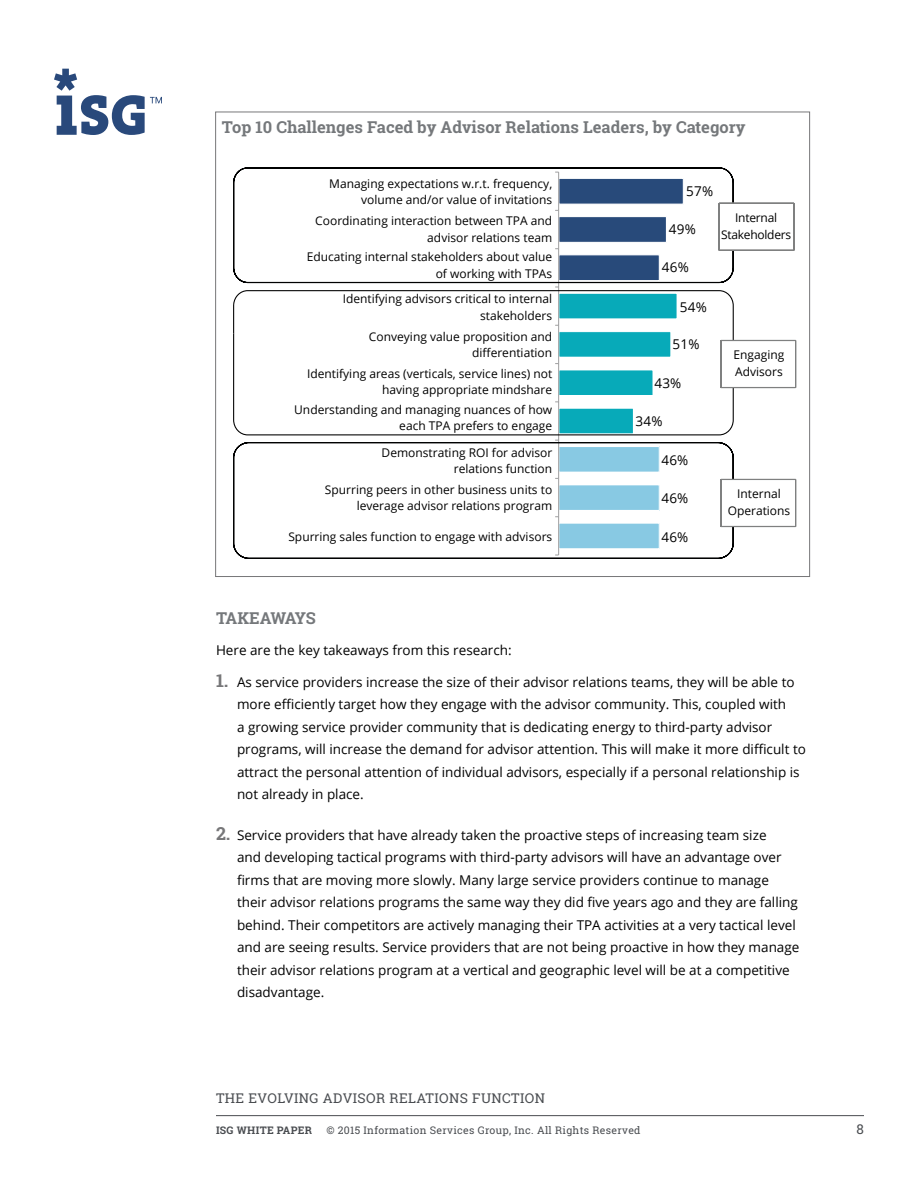
<style>
.page{position:relative;width:918px;height:1188px;background:#fff}
.page>*{position:absolute;margin:0;border:0;box-sizing:border-box;transform-origin:0 0}
.t1{font:700 16.5px "Roboto Slab";color:#75787b}
.t2{font:700 16.5px "Roboto Slab";letter-spacing:-.04em;color:#75787b}
.t3{font:13.5px/22.5px "Open Sans";color:#000}
.t4{font:13.5px "Roboto Slab";letter-spacing:.03em;color:#494c50}
.t5{font:12px/16.5px "Open Sans";color:#000;text-align:right}
.t6{font:12px/16.5px "Open Sans";letter-spacing:-.02em;color:#000;text-align:center}
.t7{font:10.5px "Roboto Slab";letter-spacing:.03em;color:#494c50}
.t8{font:700 10.5px "Roboto Slab";letter-spacing:.03em;color:#494c50}
.s1{font-family:"Roboto Slab";font-weight:700;font-size:18px;color:#777779}
</style>
<div class="page">
<hr style="left:216px;top:1115px;width:648px;height:1px;background:#494c50">
<svg style="left:54px;top:69px;width:108px;height:66px"></svg>
<hr style="left:558px;top:172px;width:1px;height:383px;background:#a6a6a7">
<svg style="left:233px;top:167px;width:501px;height:117px"></svg>
<svg style="left:233px;top:290px;width:501px;height:146px"></svg>
<svg style="left:718px;top:202px;width:77px;height:49px"></svg>
<svg style="left:233px;top:442px;width:501px;height:117px"></svg>
<svg style="left:720px;top:339px;width:77px;height:50px"></svg>
<svg style="left:720px;top:478px;width:77px;height:50px"></svg>
<p class="t1" style="left:222px;top:115px;width:525px">Top 10 Challenges Faced by Advisor Relations Leaders, by Category</p>
<p class="t5" style="left:329px;top:175px;width:225px">Managing expectations w.r.t. frequency, volume and/or value of invitations</p>
<p class="t5" style="left:315px;top:212px;width:238px">Coordinating interaction between TPA and advisor relations team</p>
<p class="t5" style="left:307px;top:248px;width:247px">Educating internal stakeholders about value of working with TPAs</p>
<p class="t5" style="left:343px;top:291px;width:211px">Identifying advisors critical to internal stakeholders</p>
<p class="t5" style="left:369px;top:328px;width:185px">Conveying value proposition and differentiation</p>
<p class="t5" style="left:307px;top:365px;width:247px">Identifying areas (verticals, service lines) not having appropriate mindshare</p>
<p class="t5" style="left:294px;top:401px;width:260px">Understanding and managing nuances of how each TPA prefers to engage</p>
<p class="t5" style="left:382px;top:444px;width:172px">Demonstrating ROI for advisor relations function</p>
<p class="t5" style="left:325px;top:481px;width:229px">Spurring peers in other business units to leverage advisor relations program</p>
<p class="t5" style="left:288px;top:528px;width:265px">Spurring sales function to engage with advisors</p>
<p class="t3" style="left:686px;top:179px;width:29px">57%</p>
<p class="t3" style="left:669px;top:218px;width:29px">49%</p>
<p class="t3" style="left:662px;top:256px;width:29px">46%</p>
<p class="t3" style="left:680px;top:295px;width:29px">54%</p>
<p class="t3" style="left:672px;top:333px;width:29px">51%</p>
<p class="t3" style="left:654px;top:371px;width:29px">43%</p>
<p class="t3" style="left:635px;top:410px;width:29px">34%</p>
<p class="t3" style="left:661px;top:448px;width:29px">46%</p>
<p class="t3" style="left:661px;top:487px;width:29px">46%</p>
<p class="t3" style="left:661px;top:525px;width:29px">46%</p>
<p class="t6" style="left:721px;top:209px;width:72px">Internal<br>Stakeholders</p>
<p class="t5" style="left:734px;top:347px;width:52px;text-align:left">Engaging<br>Advisors</p>
<p class="t5" style="left:728px;top:485px;width:64px;text-align:center">Internal<br>Operations</p>
<p class="t2" style="left:216px;top:606px;width:101px">TAKEAWAYS</p>
<p class="t3" style="left:216px;top:639px;width:297px">Here are the key takeaways from this research:</p>
<p class="t3" style="left:237px;top:670px;width:570px;text-indent:-21px"><span class="s1">1.</span> As service providers increase the size of their advisor relations teams, they will be able to more efficiently target how they engage with the advisor community. This, coupled with<br>a growing service provider community that is dedicating energy to third-party advisor programs, will increase the demand for advisor attention. This will make it more difficult to attract the personal attention of individual advisors, especially if a personal relationship is not already in place.</p>
<p class="t3" style="left:237px;top:823px;width:564px;text-indent:-21px"><span class="s1">2.</span> Service providers that have already taken the proactive steps of increasing team size<br>and developing tactical programs with third-party advisors will have an advantage over firms that are moving more slowly. Many large service providers continue to manage their advisor relations programs the same way they did five years ago and they are falling behind. Their competitors are actively managing their TPA activities at a very tactical level and are seeing results. Service providers that are not being proactive in how they manage their advisor relations program at a vertical and geographic level will be at a competitive disadvantage.</p>
<p class="t4" style="left:216px;top:1088px;width:331px">THE EVOLVING ADVISOR RELATIONS FUNCTION</p>
<p class="t8" style="left:216px;top:1123px;width:98px">ISG WHITE PAPER</p>
<p class="t7" style="left:326px;top:1123px;width:316px">© 2015 Information Services Group, Inc. All Rights Reserved</p>
<p class="t4" style="left:857px;top:1120px;width:9px">8</p>
</div>
